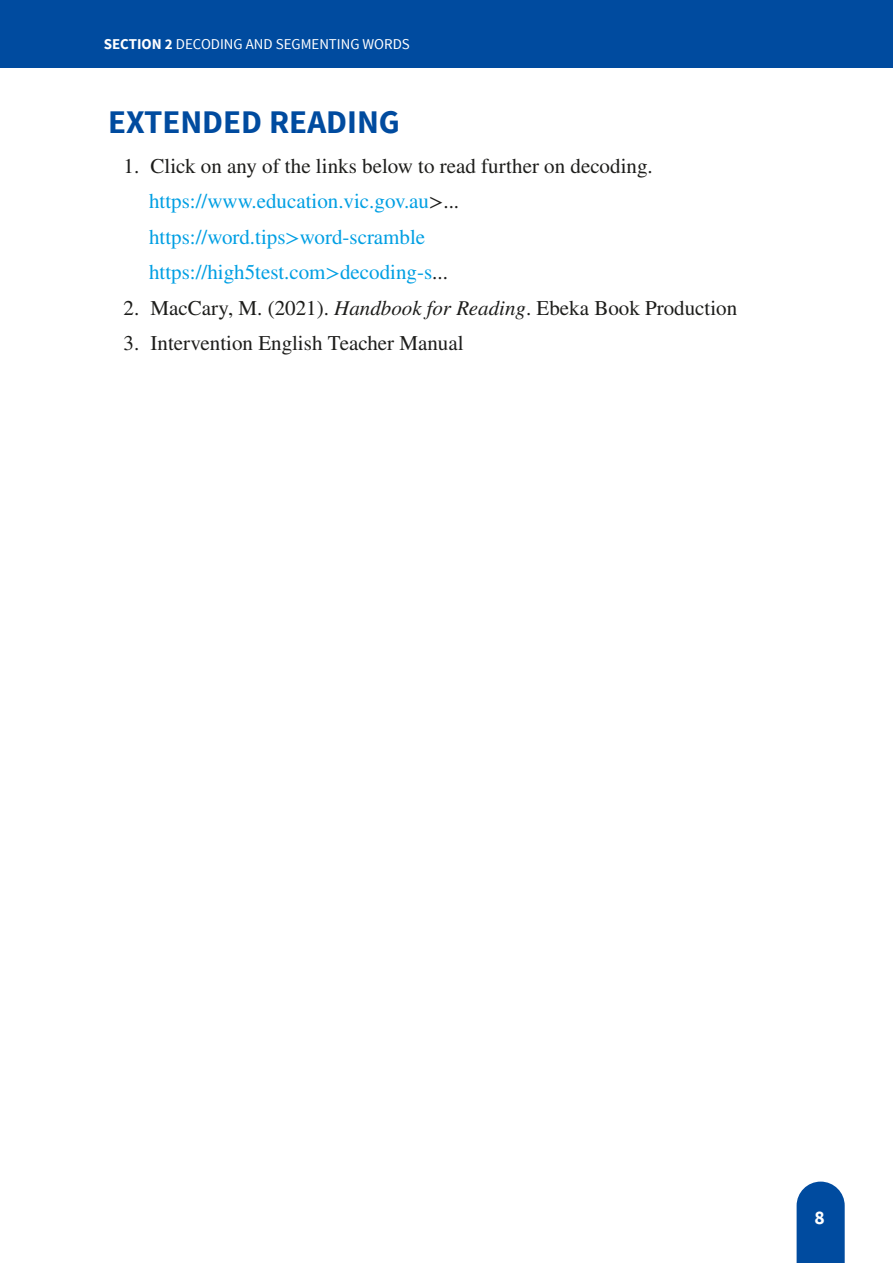
<style>
.page{position:relative;width:893px;height:1263px;background:#fff}
.page>*{position:absolute;margin:0;border:0;box-sizing:border-box;transform-origin:0 0}
.Heading_1{font:700 33px "Source Sans Pro";color:#004b9f}
.Reference_text{font:21px "STIX General";color:#1d1d1b}
.Reference_text_sub{font:21px "STIX General";color:#009fe3}
.t1{font:700 19.5px "Source Sans Pro";color:#fff}
.t2{font:15px "Source Sans Pro";color:#fff}
.s1{font-weight:700}
.s2{color:#1d1d1b}
.s3{font-style:italic}
</style>
<div class="page">
<div style="left:0;top:0;width:893px;height:68px;background:#004b9f"></div>
<svg style="left:797px;top:1181px;width:48px;height:82px;background:#1358a6"></svg>
<p class="t2" style="left:104px;top:35px;width:308px"><span class="s1">SECTION 2</span> DECODING AND SEGMENTING WORDS</p>
<p class="Heading_1" style="left:108px;top:101px;width:293px">EXTENDED READING</p>
<p class="Reference_text" style="left:124px;top:151px;width:531px">1. Click on any of the links below to read further on decoding.</p>
<p class="Reference_text_sub" style="left:149px;top:187px;width:312px">https://www.education.vic.gov.au<span class="s2">&gt;...</span></p>
<p class="Reference_text_sub" style="left:149px;top:222px;width:278px">https://word.tips&gt;word-scramble</p>
<p class="Reference_text_sub" style="left:149px;top:258px;width:300px">https://high5test.com&gt;decoding-s<span class="s2">...</span></p>
<p class="Reference_text" style="left:124px;top:293px;width:615px">2. MacCary, M. (2021). <span class="s3">Handbook for Reading</span>. Ebeka Book Production</p>
<p class="Reference_text" style="left:124px;top:329px;width:342px">3. Intervention English Teacher Manual</p>
<p class="t1" style="left:814px;top:1205px;width:12px">8</p>
</div>
